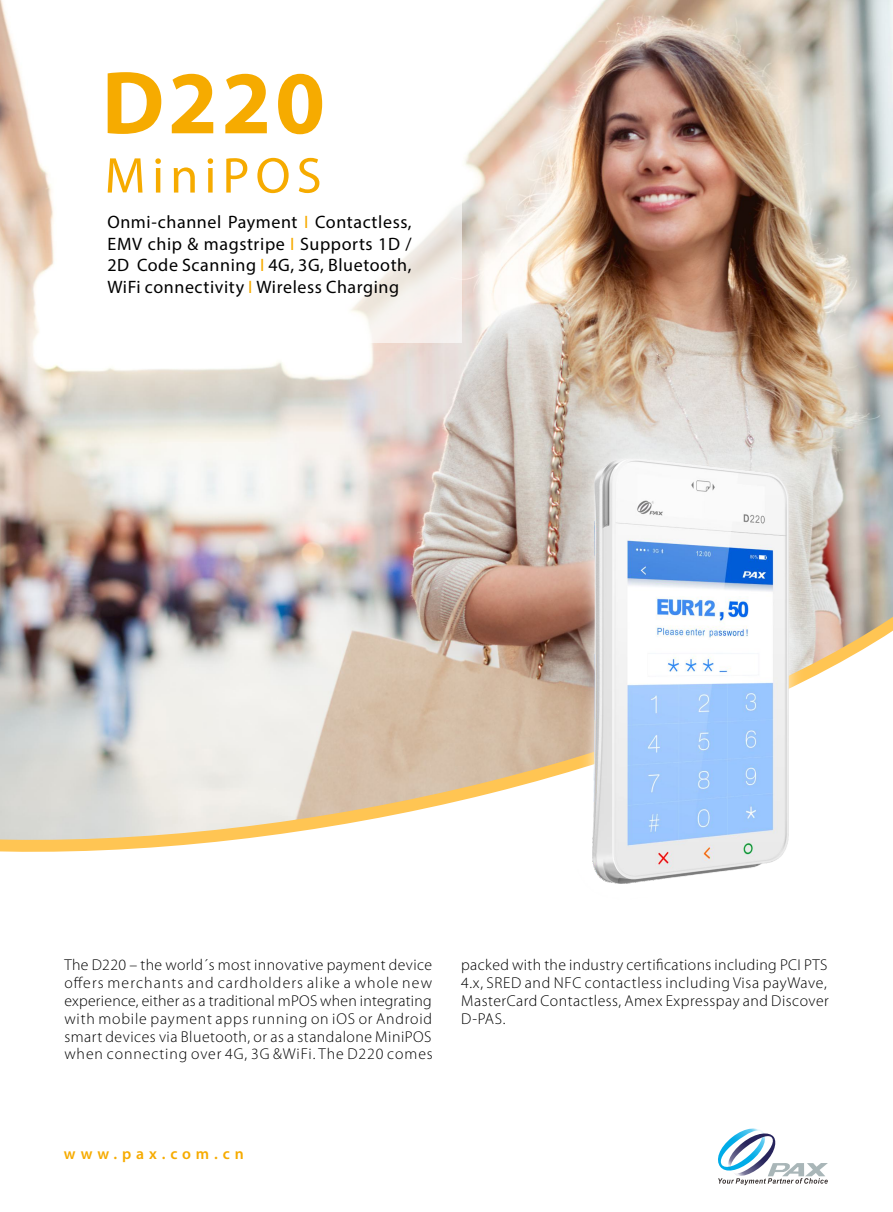
<style>
.page{position:relative;width:893px;height:1212px;background:#fff}
.page>*{position:absolute;margin:0;border:0;box-sizing:border-box;transform-origin:0 0}
.t1{font:700 90px "Myriad Pro";color:#f6ab00}
.t2{font:50.7px "Myriad Pro";letter-spacing:.12em;color:#f6ab00}
.t3{font:18px/21.6px "Myriad Pro";letter-spacing:.035em;color:#000;text-align:justify}
.t4{font:300 15.75px/17.9px "Myriad Pro";letter-spacing:.03em;color:#000;text-align:justify}
.t5{font:600 15.75px "Myriad Pro";letter-spacing:.31em;color:#f6ab00}
.s1{color:#f6ab00}
</style>
<div class="page">
<img style="left:0;top:0;width:893px;height:606px">
<svg style="left:0;top:606px;width:893px;height:246px"></svg>
<div style="left:58px;top:0;width:403px;height:343px;background:#fff"></div>
<img style="left:573px;top:443px;width:235px;height:409px">
<svg style="left:718px;top:1128px;width:110px;height:57px"></svg>
<img style="left:592px;top:459px;width:197px;height:425px">
<h1 class="t1" style="left:102px;top:66px;width:225px">D220</h1>
<h2 class="t2" style="left:105px;top:155px;width:218px">MiniPOS</h2>
<p class="t3" style="left:107px;top:213px;width:306px">Onmi-channel Payment <span class="s1">I</span> Contactless, EMV chip &amp; magstripe <span class="s1">I</span> Supports 1D / 2D Code Scanning <span class="s1">I</span> 4G, 3G, Bluetooth, WiFi connectivity <span class="s1">I</span> Wireless Charging</p>
<p class="t4" style="left:64px;top:957px;width:370px">The D220 – the world´s most innovative payment device offers merchants and cardholders alike a whole new experience, either as a traditional mPOS when integrating with mobile payment apps running on iOS or Android smart devices via Bluetooth, or as a standalone MiniPOS when connecting over 4G, 3G &amp;WiFi. The D220 comes</p>
<p class="t4" style="left:461px;top:957px;width:369px;text-align:left">packed with the industry certifications including PCI PTS 4.x, SRED and NFC contactless including Visa payWave, MasterCard Contactless, Amex Expresspay and Discover D-PAS.</p>
<p class="t5" style="left:64px;top:1147px;width:181px">www.pax.com.cn</p>
</div>
